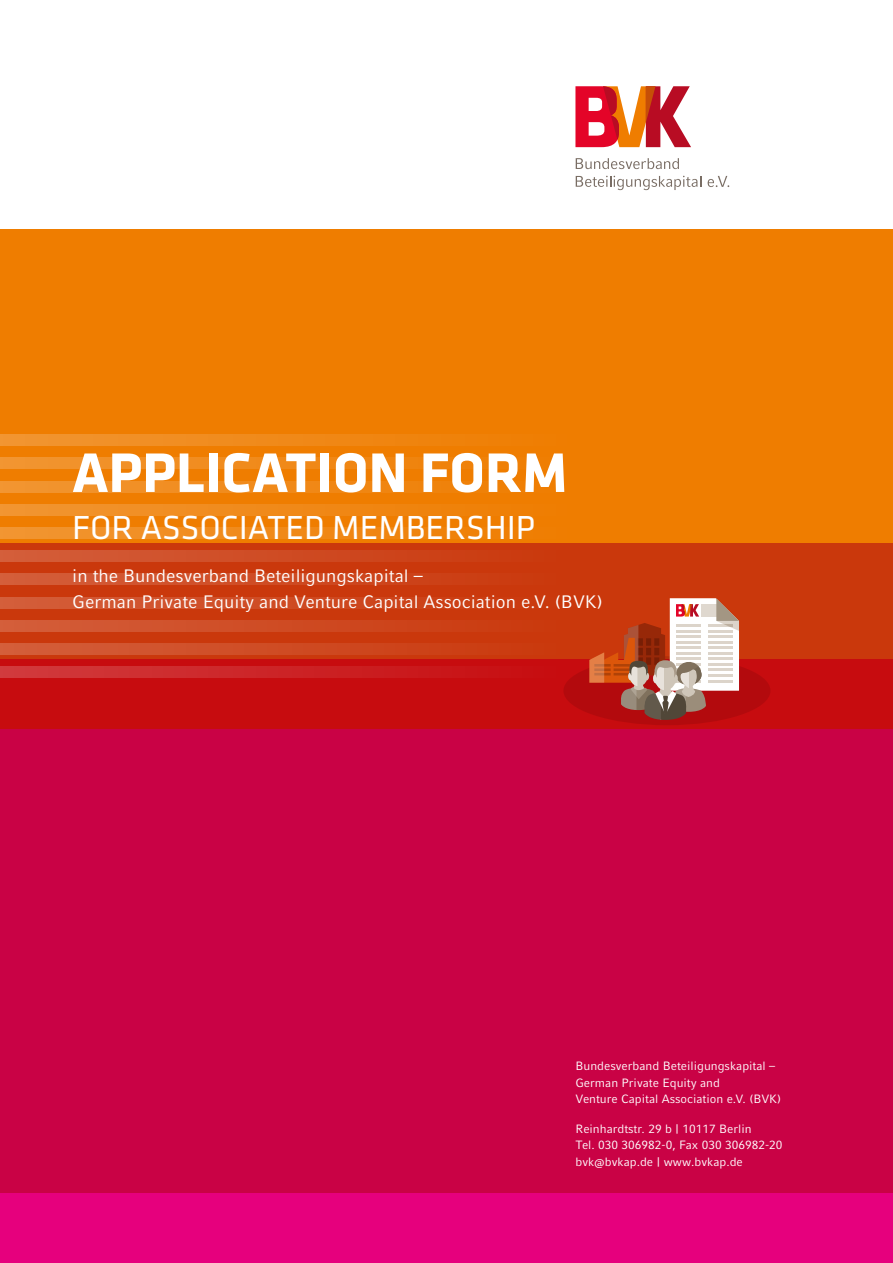
<style>
.page{position:relative;width:893px;height:1263px;background:#fff}
.page>*{position:absolute;margin:0;border:0;box-sizing:border-box;transform-origin:0 0}
.t1{font:700 57.75px "Klavika Basic";color:#fff}
.t2{font:34.5px "Klavika Basic";color:#fff}
.t3{font:18px/26.2px "Compatil Fact LT Pro";color:#fff}
.t4{font:12px/16.5px "Compatil Fact LT Pro";color:#fff}
</style>
<div class="page">
<div style="left:0;top:230px;width:893px;height:1033px;background:#ef7d00"></div>
<div style="left:0;top:1193px;width:893px;height:70px;background:#e6007d"></div>
<div style="left:0;top:729px;width:893px;height:464px;background:#c90245"></div>
<div style="left:0;top:543px;width:893px;height:116px;background:#ca380c"></div>
<div style="left:0;top:659px;width:893px;height:70px;background:#c70c0f"></div>
<div style="left:563px;top:656px;width:207px;height:69px;background:#b30a0d;border-radius:50%"></div>
<svg style="left:589px;top:598px;width:150px;height:122px"></svg>
<svg style="left:0;top:574px;width:441px;height:11px;fill:#d04f28"></svg>
<svg style="left:0;top:597px;width:441px;height:11px;fill:#d04f28"></svg>
<svg style="left:0;top:620px;width:441px;height:12px;fill:#d04f28"></svg>
<svg style="left:0;top:643px;width:441px;height:12px;fill:#d04f28"></svg>
<svg style="left:0;top:666px;width:574px;height:12px"></svg>
<svg style="left:0;top:434px;width:452px;height:12px"></svg>
<svg style="left:0;top:458px;width:452px;height:11px"></svg>
<svg style="left:0;top:481px;width:452px;height:11px"></svg>
<svg style="left:0;top:504px;width:452px;height:12px"></svg>
<svg style="left:0;top:527px;width:452px;height:12px"></svg>
<svg style="left:0;top:550px;width:441px;height:12px;fill:#d04f28"></svg>
<svg style="left:576px;top:158px;width:103px;height:11px"></svg>
<svg style="left:576px;top:176px;width:125px;height:14px"></svg>
<svg style="left:708px;top:176px;width:21px;height:11px"></svg>
<svg style="left:575px;top:86px;width:116px;height:61px"></svg>
<h1 class="t1" style="left:72px;top:431px;width:497px">APPLICATION FORM</h1>
<h2 class="t2" style="left:72px;top:505px;width:464px">FOR ASSOCIATED MEMBERSHIP</h2>
<h3 class="t3" style="left:72px;top:563px;width:532px">in the Bundesverband Beteiligungskapital –<br>German Private Equity and Venture Capital Association e.V. (BVK)</h3>
<p class="t4" style="left:575px;top:1058px;width:207px">Bundesverband Beteiligungskapital –<br>German Private Equity and<br>Venture Capital Association e.V. (BVK)</p>
<p class="t4" style="left:575px;top:1120px;width:209px">Reinhardtstr. 29 b | 10117 Berlin<br>Tel. 030 306982-0, Fax 030 306982-20 bvk@bvkap.de | www.bvkap.de</p>
</div>
